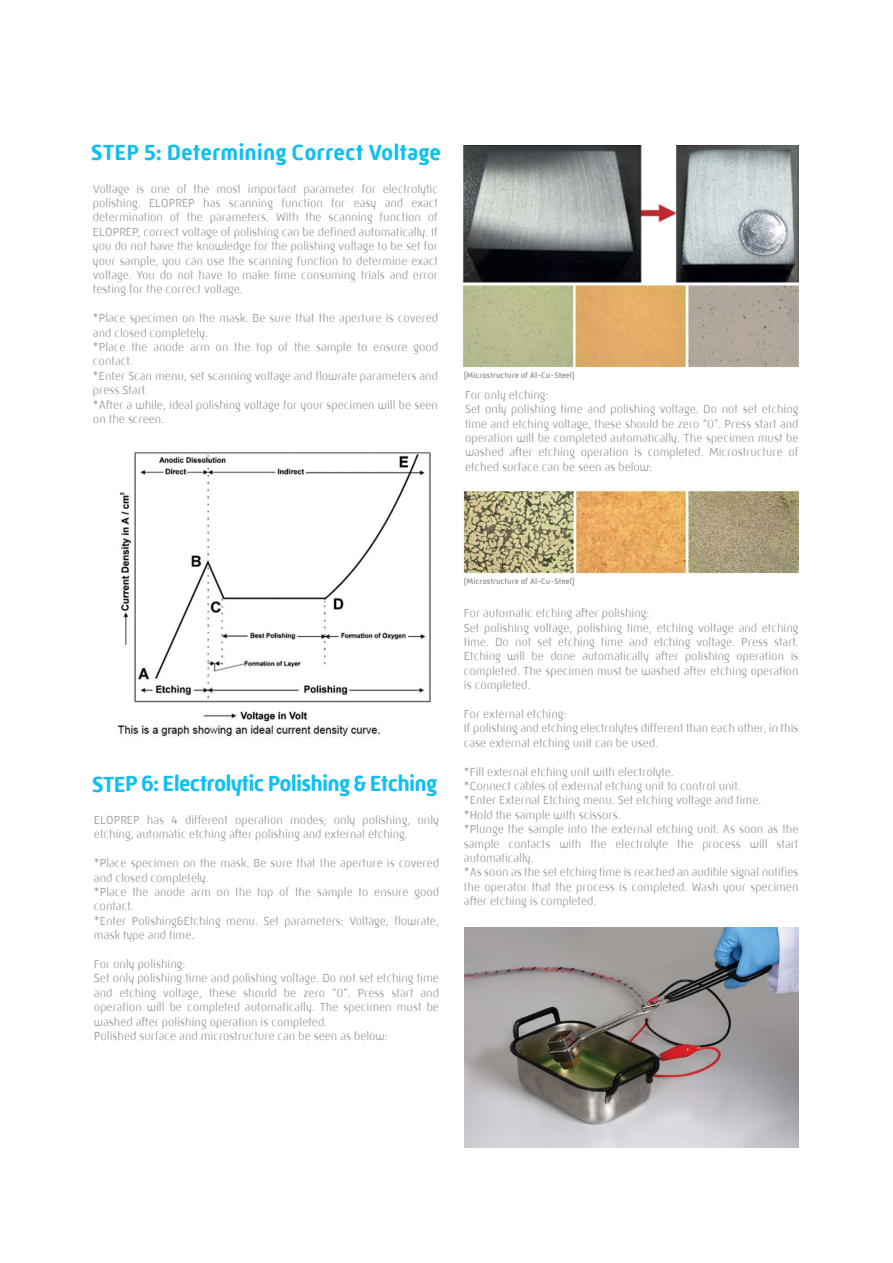
<style>
.page{position:relative;width:893px;height:1263px;background:#fff}
.page>*{position:absolute;margin:0;border:0;box-sizing:border-box;transform-origin:0 0}
.t1{font:700 22.5px "Mic 32 New Rounded W00";letter-spacing:-.035em;color:#10bff1}
.t2{font:700 22.5px "Mic 32 New Rounded W00";color:#10bff1}
.t3{font:300 12px/14.4px "Mic 32 New Rounded W00";color:#939598}
.t4{font:500 8.25px "Mic 32 New Rounded W00";color:#939698}
</style>
<div class="page">
<img style="left:117px;top:452px;width:314px;height:286px">
<img style="left:463px;top:145px;width:335px;height:223px">
<img style="left:463px;top:490px;width:335px;height:84px">
<img style="left:465px;top:927px;width:333px;height:221px">
<h1 class="t2" style="left:91px;top:139px;width:352px">STEP 5: Determining Correct Voltage</h1>
<p class="t3" style="left:93px;top:181px;width:347px;text-align:justify">Voltage is one of the most important parameter for electrolytic polishing. ELOPREP has scanning function for easy and exact determination of the parameters. With the scanning function of ELOPREP, correct voltage of polishing can be defined automatically. If you do not have the knowledge for the polishing voltage to be set for your sample, you can use the scanning function to determine exact voltage. You do not have to make time consuming trials and error testing for the correct voltage.</p>
<p class="t3" style="left:93px;top:311px;width:347px">*Place specimen on the mask. Be sure that the aperture is covered and closed completely.<br>*Place the anode arm on the top of the sample to ensure good contact.<br>*Enter Scan menu, set scanning voltage and flowrate parameters and press Start.<br>*After a while, ideal polishing voltage for your specimen will be seen on the screen.</p>
<p class="t4" style="left:464px;top:370px;width:112px">(Microstructure of Al-Cu-Steel)</p>
<p class="t3" style="left:465px;top:387px;width:335px">For only etching:<br>Set only polishing time and polishing voltage. Do not set etching time and etching voltage, these should be zero “0”. Press start and operation will be completed automatically. The specimen must be washed after etching operation is completed. Microstructure of etched surface can be seen as below:</p>
<h1 class="t1" style="left:92px;top:771px;width:347px">STEP 6: Electrolytic Polishing &amp; Etching</h1>
<p class="t3" style="left:94px;top:813px;width:346px">ELOPREP has 4 different operation modes; only polishing, only etching, automatic etching after polishing and external etching.</p>
<p class="t3" style="left:94px;top:856px;width:347px">*Place specimen on the mask. Be sure that the aperture is covered and closed completely.<br>*Place the anode arm on the top of the sample to ensure good contact.<br>*Enter Polishing&amp;Etching menu. Set parameters: Voltage, flowrate, mask type and time.</p>
<p class="t3" style="left:94px;top:957px;width:347px">For only polishing:<br>Set only polishing time and polishing voltage. Do not set etching time and etching voltage, these should be zero “0”. Press start and operation will be completed automatically. The specimen must be washed after polishing operation is completed.<br>Polished surface and microstructure can be seen as below:</p>
<p class="t4" style="left:464px;top:576px;width:112px">(Microstructure of Al-Cu-Steel)</p>
<p class="t3" style="left:464px;top:606px;width:336px">For automatic etching after polishing:<br>Set polishing voltage, polishing time, etching voltage and etching time. Do not set etching time and etching voltage. Press start.<br>Etching will be done automatically after polishing operation is completed. The specimen must be washed after etching operation is completed.</p>
<p class="t3" style="left:464px;top:707px;width:336px">For external etching:<br>If polishing and etching electrolytes different than each other, in this case external etching unit can be used.</p>
<p class="t3" style="left:464px;top:764px;width:336px">*Fill external etching unit with electrolyte.<br>*Connect cables of external etching unit to control unit.<br>*Enter External Etching menu. Set etching voltage and time.<br>*Hold the sample with scissors.<br>*Plunge the sample into the external etching unit. As soon as the sample contacts with the electrolyte the process will start automatically.<br>*As soon as the set etching time is reached an audible signal notifies the operator that the process is completed. Wash your specimen after etching is completed.</p>
</div>
